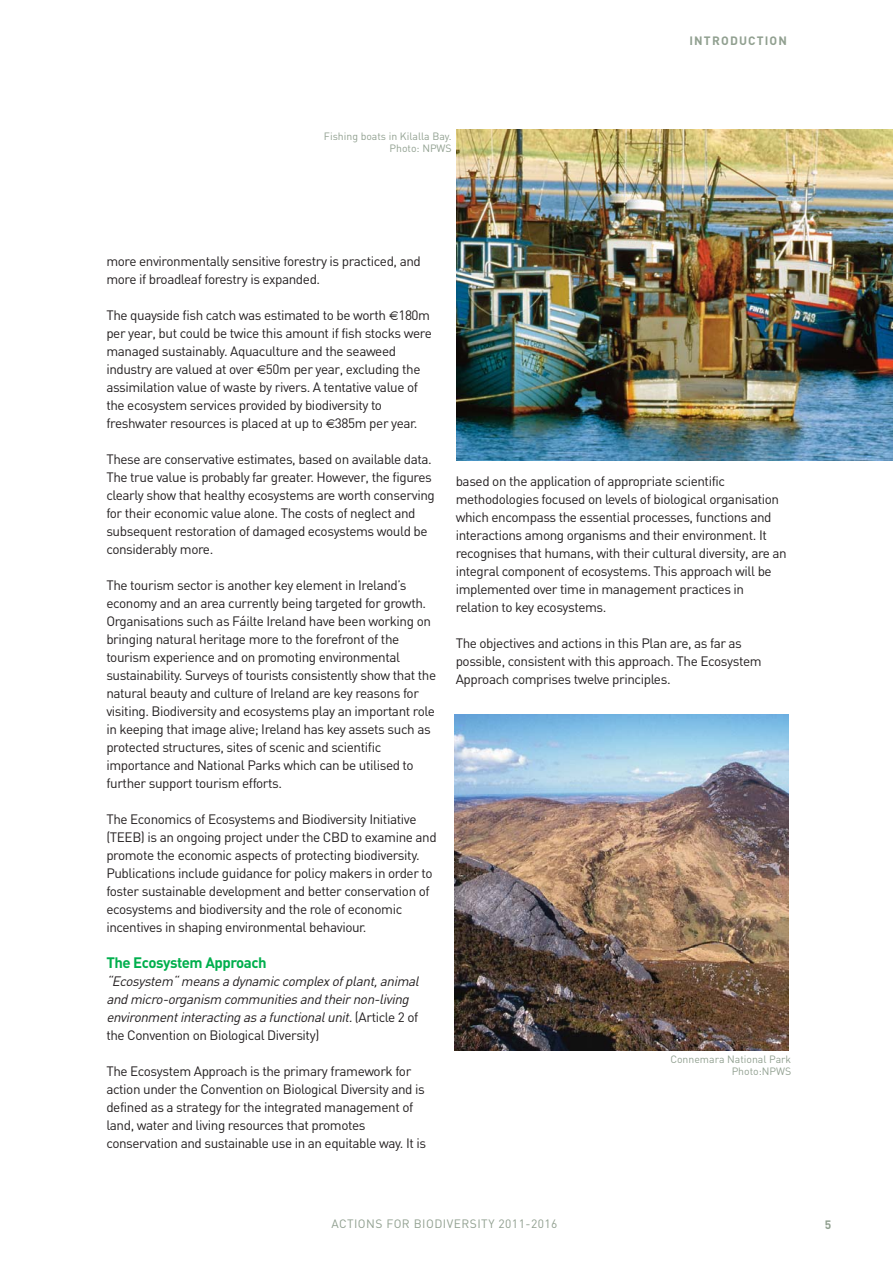
<style>
.page{position:relative;width:893px;height:1263px;background:#fff}
.page>*{position:absolute;margin:0;border:0;box-sizing:border-box;transform-origin:0 0}
.t1{font:700 15px "DIN";letter-spacing:-.03em;color:#00af4d}
.t2{font:13.5px/18px "DIN";letter-spacing:-.03em;color:#231f20}
.t3{font:italic 13.5px/18px "DIN";color:#231f20}
.t4{font:12px "DIN";letter-spacing:.04em;color:#91a090}
.t5{font:700 12px "DIN";letter-spacing:.1em;color:#91a090}
.t6{font:10.5px/12px "DIN";color:#91a090;text-align:right}
.s1{font-style:normal}
</style>
<div class="page">
<img style="left:456px;top:129px;width:436px;height:331px">
<img style="left:454px;top:714px;width:334px;height:337px">
<p class="t6" style="left:324px;top:131px;width:129px">Fishing boats in Kilalla Bay.<br>Photo: NPWS</p>
<p class="t5" style="left:689px;top:37px;width:99px">INTRODUCTION</p>
<p class="t2" style="left:106px;top:253px;width:316px">more environmentally sensitive forestry is practiced, and more if broadleaf forestry is expanded.</p>
<p class="t2" style="left:106px;top:307px;width:327px">The quayside fish catch was estimated to be worth 180m per year, but could be twice this amount if fish stocks were managed sustainably. Aquaculture and the seaweed industry are valued at over 50m per year, excluding the assimilation value of waste by rivers. A tentative value of the ecosystem services provided by biodiversity to freshwater resources is placed at up to 385m per year.</p>
<p class="t2" style="left:106px;top:451px;width:330px">These are conservative estimates, based on available data.<br>The true value is probably far greater. However, the figures clearly show that healthy ecosystems are worth conserving for their economic value alone. The costs of neglect and subsequent restoration of damaged ecosystems would be considerably more.</p>
<p class="t2" style="left:106px;top:577px;width:331px">The tourism sector is another key element in Ireland’s economy and an area currently being targeted for growth.<br>Organisations such as Fáilte Ireland have been working on bringing natural heritage more to the forefront of the tourism experience and on promoting environmental sustainability. Surveys of tourists consistently show that the natural beauty and culture of Ireland are key reasons for visiting. Biodiversity and ecosystems play an important role in keeping that image alive; Ireland has key assets such as protected structures, sites of scenic and scientific importance and National Parks which can be utilised to further support tourism efforts.</p>
<p class="t2" style="left:106px;top:811px;width:332px">The Economics of Ecosystems and Biodiversity Initiative (TEEB) is an ongoing project under the CBD to examine and promote the economic aspects of protecting biodiversity.<br>Publications include guidance for policy makers in order to foster sustainable development and better conservation of ecosystems and biodiversity and the role of economic incentives in shaping environmental behaviour.</p>
<p class="t1" style="left:106px;top:957px;width:162px">The Ecosystem Approach</p>
<p class="t3" style="left:106px;top:973px;width:317px">“Ecosystem“means a dynamic complex ofplant,animal and micro-organism communities and theirnon-living environmentinteracting as a functionalunit. <span class="s1">( A rt i c le 2 o f the Convention on Biological Diversity)</span></p>
<p class="t2" style="left:106px;top:1063px;width:321px">The Ecosystem Approach is the primary framework for action under the Convention on Biological Diversity and is defined as a strategy for the integrated management of land, water and living resources that promotes conservation and sustainable use in an equitable way. It is</p>
<p class="t2" style="left:455px;top:473px;width:332px">based on the application of appropriate scientific methodologies focused on levels of biological organisation which encompass the essential processes, functions and interactions among organisms and their environment. It recognises that humans, with their cultural diversity, are an integral component of ecosystems. This approach will be implemented over time in management practices in relation to key ecosystems.</p>
<p class="t2" style="left:455px;top:635px;width:307px">The objectives and actions in this Plan are, as far as possible, consistent with this approach. The Ecosystem<br>Approach comprises twelve principles.</p>
<p class="t6" style="left:670px;top:1054px;width:122px">Connemara National Park<br>Photo:NPWS</p>
<p class="t4" style="left:331px;top:1219px;width:227px">ACTIONS FOR BIODIVERSITY 2011-2016</p>
<p class="t5" style="left:824px;top:1220px;width:8px">5</p>
</div>
